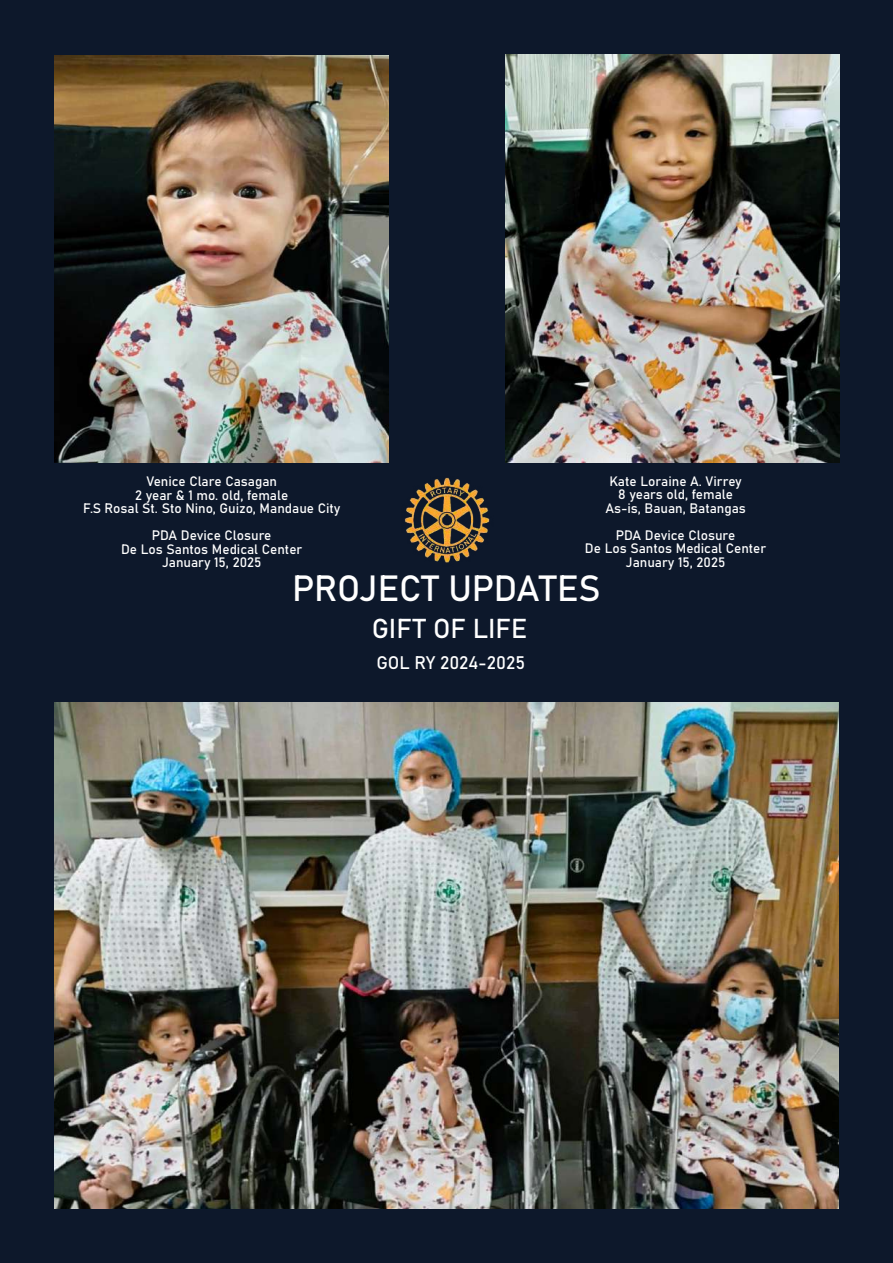
<style>
.page{position:relative;width:893px;height:1263px;background:#0d182b}
.page>*{position:absolute;margin:0;border:0;box-sizing:border-box;transform-origin:0 0}
.t1{font:36px "Bahnschrift";letter-spacing:-.01em;color:#fff}
.t2{font:27px "Bahnschrift";color:#fff}
.t3{font:18px "Bahnschrift";color:#fff}
.t4{font:13.5px/13.5px "Bahnschrift";color:#fff;text-align:center}
</style>
<div class="page">
<img style="left:505px;top:55px;width:334px;height:408px">
<img style="left:55px;top:55px;width:334px;height:408px">
<img style="left:404px;top:477px;width:86px;height:86px">
<img style="left:54px;top:702px;width:785px;height:507px">
<p class="t4" style="left:605px;top:473px;width:142px">Kate Loraine A. Virrey<br>8 years old, female<br>As-is, Bauan, Batangas</p>
<p class="t4" style="left:585px;top:527px;width:183px">PDA Device Closure<br>De Los Santos Medical Center<br>January 15, 2025</p>
<h1 class="t1" style="left:292px;top:561px;width:310px">PROJECT UPDATES</h1>
<h2 class="t2" style="left:372px;top:608px;width:157px">GIFT OF LIFE</h2>
<h3 class="t3" style="left:377px;top:648px;width:150px">GOL RY 2024-2025</h3>
<p class="t4" style="left:83px;top:474px;width:259px">Venice Clare Casagan<br>2 year &amp; 1 mo. old, female<br>F.S Rosal St. Sto Nino, Guizo, Mandaue City</p>
<p class="t4" style="left:121px;top:528px;width:183px">PDA Device Closure<br>De Los Santos Medical Center<br>January 15, 2025</p>
</div>
